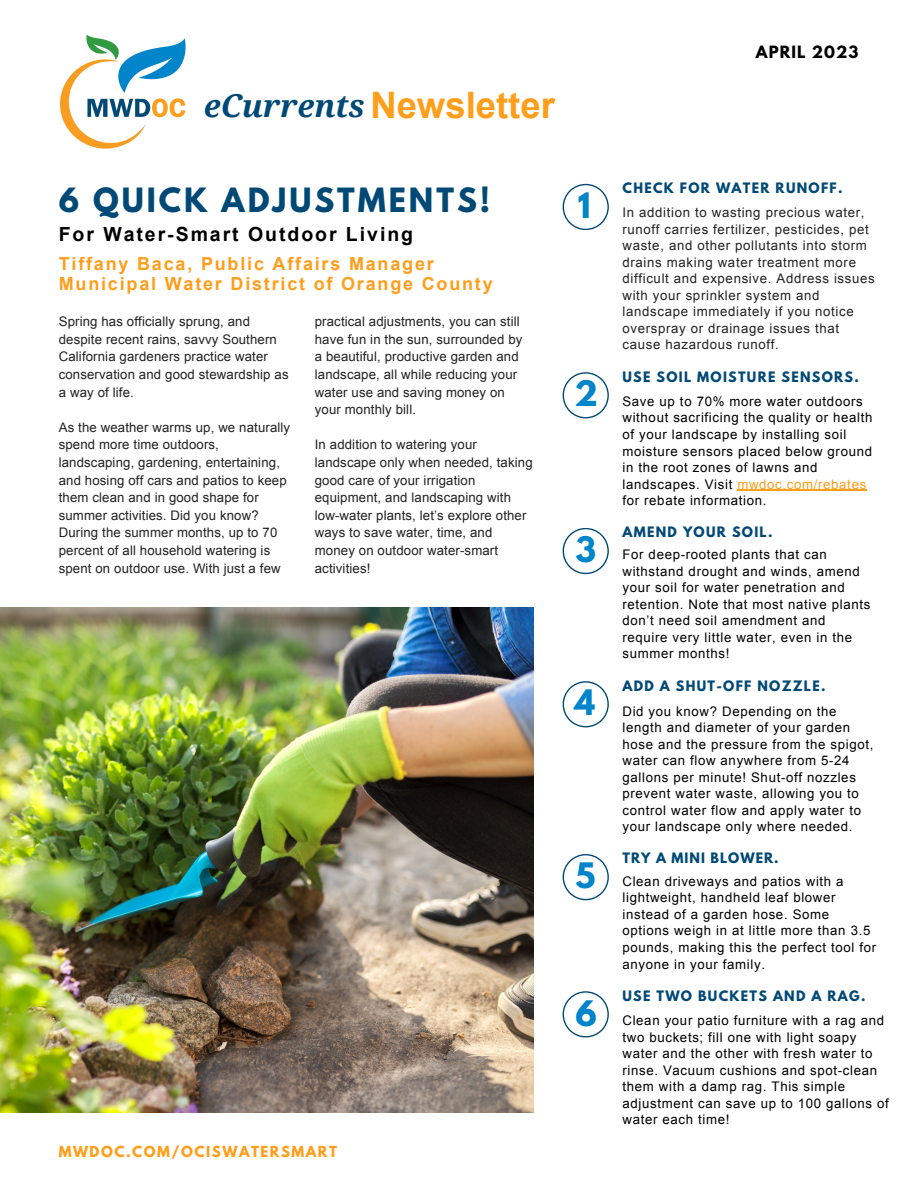
<style>
.page{position:relative;width:918px;height:1188px;background:#fff}
.page>*{position:absolute;margin:0;border:0;box-sizing:border-box;transform-origin:0 0}
.t1{font:700 36.45px "Arial";color:#ff9e1b}
.t2{font:700 31.2px "League Spartan";color:#0084ca}
.t3{font:700 29.55px "League Spartan";letter-spacing:.1em;color:#004976}
.t4{font:700 19.5px "Arial";letter-spacing:.1em;color:#000}
.t5{font:700 18px/20.2px "Arial";letter-spacing:.1em;color:#ff9e1b}
.t6{font:700 15px "League Spartan";letter-spacing:.07em;color:#000}
.t7{font:700 13.5px "League Spartan";letter-spacing:.11em;color:#ff9e1b}
.t8{font:13.2px/16.5px "Arial";letter-spacing:.05em;color:#000}
.t9{font:13.2px/17.5px "Arial";letter-spacing:.01em;color:#222}
.t10{font:13.2px/16.5px "Arial";letter-spacing:.05em;color:#222}
.t11{font:700 12.75px "League Spartan";letter-spacing:.1em;color:#004976}
.t12{font:700 12.75px "League Spartan";letter-spacing:.08em;color:#004976}
.s1{font-family:"Droid Serif";font-style:italic;font-size:31.5px;color:#004976}
.s2{color:#ff9e1b}
</style>
<div class="page">
<img style="left:60px;top:34px;width:126px;height:115px">
<svg style="left:563px;top:184px;width:46px;height:46px"></svg>
<svg style="left:563px;top:372px;width:46px;height:46px"></svg>
<hr style="left:737px;top:490px;width:130px;height:1px;background:#ff9e1b">
<svg style="left:563px;top:528px;width:46px;height:46px"></svg>
<svg style="left:563px;top:681px;width:46px;height:46px"></svg>
<svg style="left:563px;top:854px;width:46px;height:46px"></svg>
<svg style="left:563px;top:991px;width:46px;height:46px"></svg>
<img style="left:0;top:607px;width:533px;height:505px">
<h1 class="t1" style="left:204px;top:85px;width:353px"><span class="s1">eCurrents</span> Newsletter</h1>
<h3 class="t3" style="left:59px;top:185px;width:433px">6 QUICK ADJUSTMENTS!</h3>
<h3 class="t4" style="left:59px;top:223px;width:356px">For Water-Smart Outdoor Living</h3>
<h3 class="t5" style="left:59px;top:253px;width:436px">Tiffany Baca, Public Affairs Manager<br>Municipal Water District of Orange County</h3>
<p class="t9" style="left:59px;top:313px;width:231px">Spring has officially sprung, and despite recent rains, savvy Southern<br>California gardeners practice water conservation and good stewardship as a way of life.</p>
<p class="t9" style="left:59px;top:418px;width:233px">As the weather warms up, we naturally spend more time outdoors, landscaping, gardening, entertaining, and hosing off cars and patios to keep them clean and in good shape for summer activities. Did you know?<br>During the summer months, up to 70 percent of all household watering is spent on outdoor use. With just a few</p>
<p class="t9" style="left:315px;top:313px;width:209px">practical adjustments, you can still have fun in the sun, surrounded by a beautiful, productive garden and landscape, all while reducing your water use and saving money on your monthly bill.</p>
<p class="t9" style="left:315px;top:436px;width:219px">In addition to watering your landscape only when needed, taking good care of your irrigation equipment, and landscaping with low-water plants, let’s explore other ways to save water, time, and money on outdoor water-smart activities!</p>
<h2 class="t2" style="left:578px;top:190px;width:14px">1</h2>
<h2 class="t2" style="left:574px;top:378px;width:25px">2</h2>
<h2 class="t2" style="left:576px;top:534px;width:22px">3</h2>
<h2 class="t2" style="left:574px;top:687px;width:22px">4</h2>
<p class="t7" style="left:59px;top:1144px;width:280px">MWDOC.COM/OCISWATERSMART</p>
<h2 class="t2" style="left:576px;top:860px;width:21px">5</h2>
<h2 class="t2" style="left:576px;top:997px;width:23px">6</h2>
<p class="t6" style="left:756px;top:44px;width:104px">APRIL 2023</p>
<p class="t11" style="left:622px;top:182px;width:222px">CHECK FOR WATER RUNOFF.</p>
<p class="t10" style="left:622px;top:204px;width:254px">In addition to wasting precious water, runoff carries fertilizer, pesticides, pet waste, and other pollutants into storm drains making water treatment more difficult and expensive. Address issues with your sprinkler system and landscape immediately if you notice overspray or drainage issues that cause hazardous runoff.</p>
<p class="t11" style="left:622px;top:370px;width:238px">USE SOIL MOISTURE SENSORS.</p>
<p class="t8" style="left:622px;top:393px;width:252px">Save up to 70% more water outdoors without sacrificing the quality or health of your landscape by installing soil moisture sensors placed below ground in the root zones of lawns and landscapes. Visit <span class="s2">mwdoc.com/rebates </span>for rebate information.</p>
<p class="t11" style="left:622px;top:526px;width:151px">AMEND YOUR SOIL.</p>
<p class="t8" style="left:622px;top:546px;width:249px">For deep-rooted plants that can withstand drought and winds, amend your soil for water penetration and retention. Note that most native plants don’t need soil amendment and require very little water, even in the summer months!</p>
<p class="t11" style="left:622px;top:679px;width:205px">ADD A SHUT-OFF NOZZLE.</p>
<p class="t8" style="left:622px;top:703px;width:252px">Did you know? Depending on the length and diameter of your garden hose and the pressure from the spigot, water can flow anywhere from 5-24 gallons per minute! Shut-off nozzles prevent water waste, allowing you to control water flow and apply water to your landscape only where needed.</p>
<p class="t12" style="left:622px;top:852px;width:158px">TRY A MINI BLOWER.</p>
<p class="t8" style="left:622px;top:873px;width:255px">Clean driveways and patios with a lightweight, handheld leaf blower instead of a garden hose. Some options weigh in at little more than 3.5 pounds, making this the perfect tool for anyone in your family.</p>
<p class="t11" style="left:622px;top:989px;width:245px">USE TWO BUCKETS AND A RAG.</p>
<p class="t8" style="left:622px;top:1012px;width:268px">Clean your patio furniture with a rag and two buckets; fill one with light soapy water and the other with fresh water to rinse. Vacuum cushions and spot-clean them with a damp rag. This simple adjustment can save up to 100 gallons of water each time!</p>
</div>
